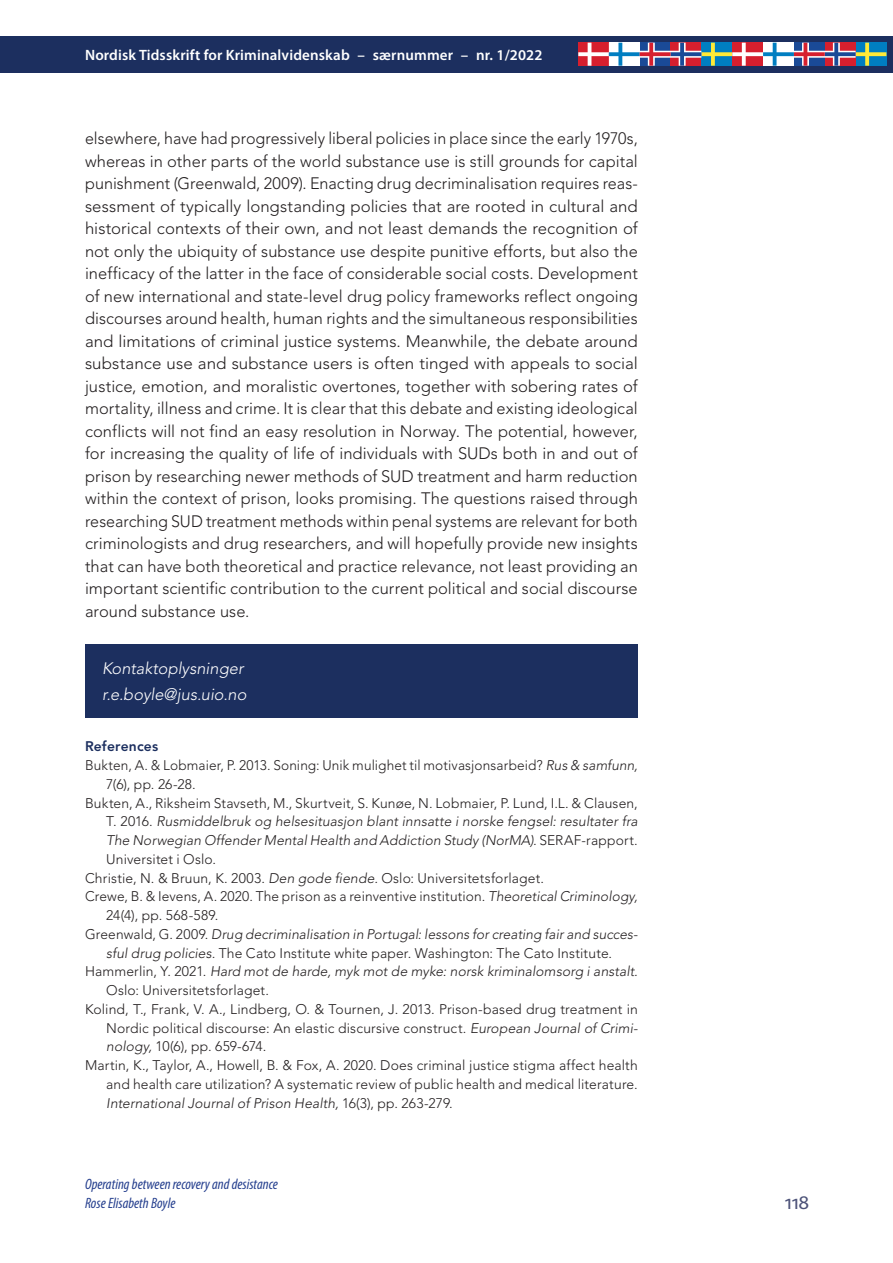
<style>
.page{position:relative;width:893px;height:1263px;background:#fff}
.page>*{position:absolute;margin:0;border:0;box-sizing:border-box;transform-origin:0 0}
.t1{font:21px "Myriad Pro";color:#4c5278}
.JS_Broedtekst_indryk{font:300 16.5px/22.5px "Avenir LT Std";letter-spacing:.005em;color:#231f20;text-align:justify}
.JS_forfattermail_afs{font:italic 300 16.5px "Avenir LT Std";color:#fff}
.t2{font:600 15px "Myriad Pro";letter-spacing:.01em;color:#fff}
.t3{font:italic condensed 15px/19px "Myriad Pro";color:#253f8e}
.JS_Litteratur{font:300 13.8px/18.8px "Avenir LT Std";letter-spacing:.01em;color:#231f20}
.JS_Litteratur-2{font:italic 300 13.8px/18.8px "Avenir LT Std";letter-spacing:.005em;color:#231f20;text-align:justify}
.JS_Litteratur_oversk{font:800 13.8px "Avenir LT Std";letter-spacing:.01em;color:#1c2f5f}
.s1{font-style:italic}
.s2{font-style:normal}
</style>
<div class="page">
<div style="left:0;top:36px;width:893px;height:36px;background:#1c2f5f"></div>
<svg style="left:578px;top:43px;width:308px;height:23px;background:#9a8196"></svg>
<div style="left:85px;top:644px;width:553px;height:73px;background:#1c2f5f"></div>
<p class="t2" style="left:85px;top:45px;width:459px">Nordisk Tidsskrift for Kriminalvidenskab – særnummer – nr. 1/2022</p>
<p class="JS_Broedtekst_indryk" style="left:85px;top:127px;width:554px">elsewhere, have had progressively liberal policies in place since the early 1970s, whereas in other parts of the world substance use is still grounds for capital punishment (Greenwald, 2009). Enacting drug decriminalisation requires reas&shy;sessment of typically longstanding policies that are rooted in cultural and historical contexts of their own, and not least demands the recognition of not only the ubiquity of substance use despite punitive efforts, but also the inefficacy of the latter in the face of considerable social costs. Development of new international and state-level drug policy frameworks reflect ongoing discourses around health, human rights and the simultaneous responsibilities and limitations of criminal justice systems. Meanwhile, the debate around substance use and substance users is often tinged with appeals to social justice, emotion, and moralistic overtones, together with sobering rates of mortality, illness and crime. It is clear that this debate and existing ideological conflicts will not find an easy resolution in Norway. The potential, however, for increasing the quality of life of individuals with SUDs both in and out of prison by researching newer methods of SUD treatment and harm reduction within the context of prison, looks promising. The questions raised through researching SUD treatment methods within penal systems are relevant for both criminologists and drug researchers, and will hopefully provide new insights that can have both theoretical and practice relevance, not least providing an important scientific contribution to the current political and social discourse around substance use.</p>
<p class="JS_forfattermail_afs" style="left:102px;top:658px;width:143px">Kontaktoplysninger</p>
<p class="JS_forfattermail_afs" style="left:102px;top:685px;width:146px">r.e.boyle@jus.uio.no</p>
<p class="JS_Litteratur_oversk" style="left:85px;top:738px;width:75px">References</p>
<p class="JS_Litteratur" style="left:106px;top:756px;width:533px;text-indent:-21px">Bukten, A. &amp; Lobmaier, P. 2013. Soning: Unik mulighet til motivasjonsarbeid? <span class="s1">Rus &amp; samfunn,<br></span>7(6), pp. 26-28.</p>
<p class="JS_Litteratur-2" style="left:106px;top:794px;width:533px;text-indent:-21px"><span class="s2">Bukten, A., Riksheim Stavseth, M., Skurtveit, S. Kunøe, N. Lobmaier, P. Lund, I.L. &amp; Clausen, T. 2016.</span> Rusmiddelbruk og helsesituasjon blant innsatte i norske fengsel: resultater fra The Norwegian Offender Mental Health and Addiction Study (NorMA). <span class="s2">SERAF-rapport.<br>Universitet i Oslo.</span></p>
<p class="JS_Litteratur" style="left:85px;top:868px;width:460px">Christie, N. &amp; Bruun, K. 2003. <span class="s1">Den gode fiende.</span> Oslo: Universitetsforlaget.</p>
<p class="JS_Litteratur" style="left:106px;top:887px;width:533px;text-indent:-21px">Crewe, B. &amp; Ievens, A. 2020. The prison as a reinventive institution. <span class="s1">Theoretical Criminology,<br></span>24(4), pp. 568-589.</p>
<p class="JS_Litteratur-2" style="left:85px;top:925px;width:554px;text-align:center"><span class="s2">Greenwald, G. 2009.</span> Drug decriminalisation in Portugal: lessons for creating fair and succes&shy;sful drug policies. <span class="s2">The Cato Institute white paper. Washington: The Cato Institute.</span></p>
<p class="JS_Litteratur-2" style="left:106px;top:962px;width:533px;text-indent:-21px"><span class="s2">Hammerlin, Y. 2021.</span> Hard mot de harde, myk mot de myke: norsk kriminalomsorg i anstalt.<br><span class="s2">Oslo: Universitetsforlaget.</span></p>
<p class="JS_Litteratur" style="left:106px;top:1000px;width:533px;text-align:justify;text-indent:-21px">Kolind, T., Frank, V. A., Lindberg, O. &amp; Tournen, J. 2013. Prison-based drug treatment in Nordic political discourse: An elastic discursive construct. <span class="s1">European Journal of Crimi&shy;nology,</span> 10(6), pp. 659-674.</p>
<p class="JS_Litteratur" style="left:106px;top:1056px;width:533px;text-align:justify;text-indent:-21px">Martin, K., Taylor, A., Howell, B. &amp; Fox, A. 2020. Does criminal justice stigma affect health and health care utilization? A systematic review of public health and medical literature.<br><span class="s1">International Journal of Prison Health,</span> 16(3), pp. 263-279.</p>
<p class="t3" style="left:85px;top:1175px;width:194px">Operating between recovery and desistance<br>Rose Elisabeth Boyle</p>
<p class="t1" style="left:785px;top:1189px;width:26px">118</p>
</div>
